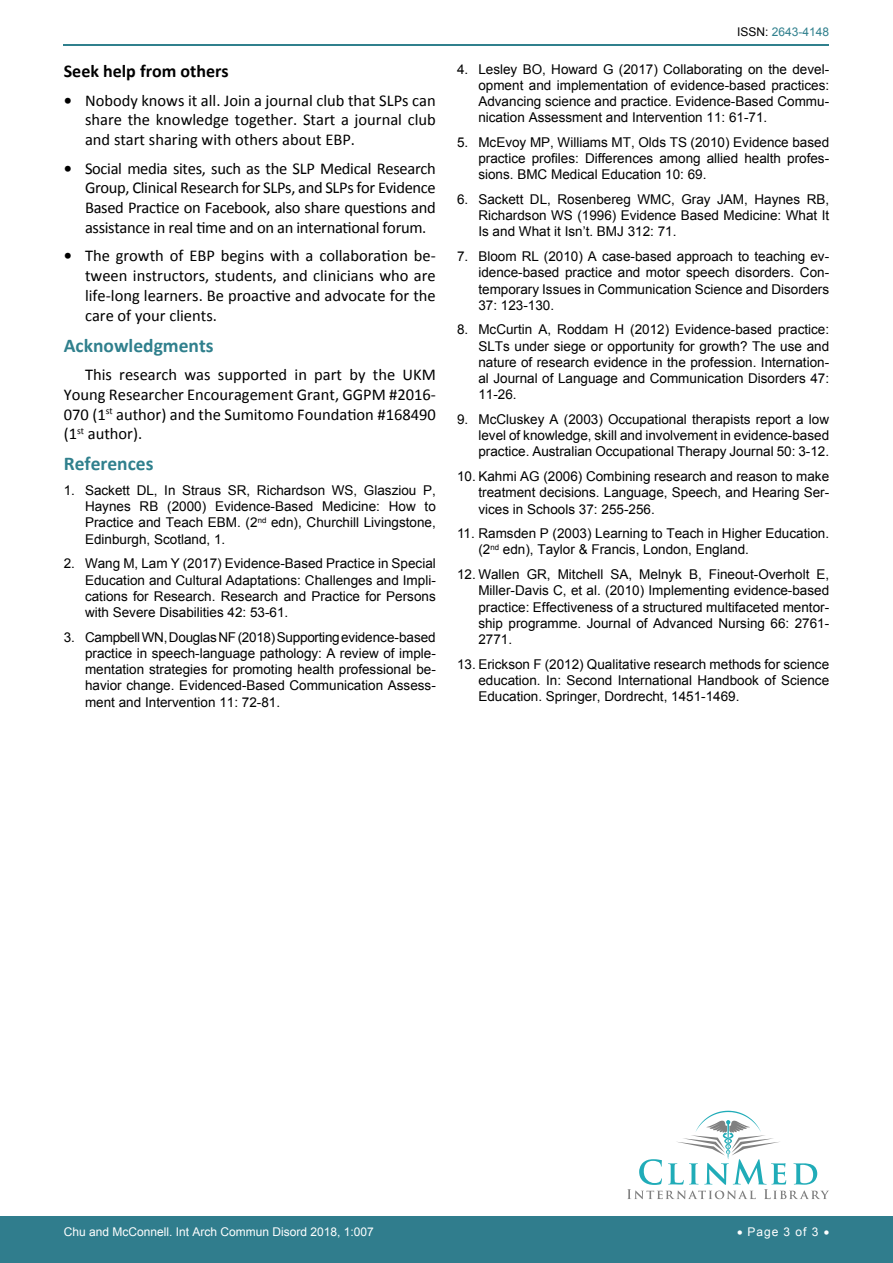
<style>
.page{position:relative;width:893px;height:1263px;background:#fff}
.page>*{position:absolute;margin:0;border:0;box-sizing:border-box;transform-origin:0 0}
.t1{font:700 19.5px "Calibri";color:#30808d}
.t2{font:700 18px "Calibri";color:#000}
.t3{font:16.5px/19.8px "Calibri";color:#000;text-align:justify}
.t4{font:13.5px/16.2px "Arial";color:#000;text-align:justify}
.t5{font:12px "Arial";color:#fff}
.t6{font:12px "Arial";color:#30808d}
.s1{font-weight:700}
.s2{color:#000}
</style>
<div class="page">
<hr style="left:64px;top:44px;width:765px;height:2px;background:#30808d">
<div style="left:0;top:1217px;width:893px;height:46px;background:#307d8d"></div>
<svg style="left:627px;top:1111px;width:202px;height:88px"></svg>
<h2 class="t2" style="left:64px;top:60px;width:166px">Seek help from others</h2>
<p class="t3" style="left:85px;top:90px;width:352px;text-indent:-21px"><span class="s1">•</span> Nobody knows it all. Join a journal club that SLPs can share the knowledge together. Start a journal club and start sharing with others about EBP.</p>
<p class="t3" style="left:85px;top:158px;width:352px;text-indent:-21px"><span class="s1">•</span> Social media sites, such as the SLP Medical Research Group, Clinical Research for SLPs, and SLPs for Evidence Based Practice on Facebook, also share questions and assistance in real time and on an international forum.</p>
<p class="t3" style="left:85px;top:246px;width:352px;text-indent:-21px"><span class="s1">•</span> The growth of EBP begins with a collaboration be&shy;tween instructors, students, and clinicians who are life-long learners. Be proactive and advocate for the care of your clients.</p>
<h1 class="t1" style="left:64px;top:333px;width:151px">Acknowledgments</h1>
<p class="t3" style="left:64px;top:365px;width:374px;text-indent:21px">This research was supported in part by the UKM Young Researcher Encouragement Grant, GGPM #2016- 070 (1<sup>st</sup> author) and the Sumitomo Foundation #168490 (1<sup>st</sup> author).</p>
<h1 class="t1" style="left:64px;top:451px;width:91px">References</h1>
<p class="t4" style="left:85px;top:482px;width:352px;text-indent:-21px">1. Sackett DL, In Straus SR, Richardson WS, Glasziou P, Haynes RB (2000) Evidence-Based Medicine: How to Practice and Teach EBM. (2<sup>nd</sup> edn), Churchill Livingstone, Edinburgh, Scotland, 1.</p>
<p class="t4" style="left:85px;top:556px;width:352px;text-indent:-21px">2. Wang M, Lam Y (2017) Evidence-Based Practice in Special Education and Cultural Adaptations: Challenges and Impli&shy;cations for Research. Research and Practice for Persons with Severe Disabilities 42: 53-61.</p>
<p class="t4" style="left:85px;top:629px;width:352px;text-indent:-21px">3. Campbell WN, Douglas NF (2018) Supporting evidence-based practice in speech-language pathology: A review of imple&shy;mentation strategies for promoting health professional be&shy;havior change. Evidenced-Based Communication Assess&shy;ment and Intervention 11: 72-81.</p>
<p class="t6" style="left:737px;top:24px;width:94px"><span class="s2">ISSN:</span> 2643-4148</p>
<p class="t4" style="left:478px;top:61px;width:352px;text-indent:-21px">4. Lesley BO, Howard G (2017) Collaborating on the devel&shy;opment and implementation of evidence-based practices:<br>Advancing science and practice. Evidence-Based Commu&shy;nication Assessment and Intervention 11: 61-71.</p>
<p class="t4" style="left:478px;top:134px;width:352px;text-indent:-21px">5. McEvoy MP, Williams MT, Olds TS (2010) Evidence based practice profiles: Differences among allied health profes&shy;sions. BMC Medical Education 10: 69.</p>
<p class="t4" style="left:478px;top:191px;width:352px;text-indent:-21px">6. Sackett DL, Rosenbereg WMC, Gray JAM, Haynes RB, Richardson WS (1996) Evidence Based Medicine: What It Is and What it Isn’t. BMJ 312: 71.</p>
<p class="t4" style="left:478px;top:248px;width:352px;text-indent:-21px">7. Bloom RL (2010) A case-based approach to teaching ev&shy;idence-based practice and motor speech disorders. Con&shy;temporary Issues in Communication Science and Disorders 37: 123-130.</p>
<p class="t4" style="left:478px;top:322px;width:352px;text-indent:-21px">8. McCurtin A, Roddam H (2012) Evidence-based practice:<br>SLTs under siege or opportunity for growth? The use and nature of research evidence in the profession. Internation&shy;al Journal of Language and Communication Disorders 47:<br>11-26.</p>
<p class="t4" style="left:478px;top:411px;width:352px;text-indent:-21px">9. McCluskey A (2003) Occupational therapists report a low level of knowledge, skill and involvement in evidence-based practice. Australian Occupational Therapy Journal 50: 3-12.</p>
<p class="t4" style="left:478px;top:468px;width:352px;text-indent:-21px">10. Kahmi AG (2006) Combining research and reason to make treatment decisions. Language, Speech, and Hearing Ser&shy;vices in Schools 37: 255-256.</p>
<p class="t4" style="left:478px;top:525px;width:352px;text-indent:-21px">11. Ramsden P (2003) Learning to Teach in Higher Education. (2<sup>nd</sup> edn), Taylor &amp; Francis, London, England.</p>
<p class="t4" style="left:478px;top:566px;width:352px;text-indent:-21px">12. Wallen GR, Mitchell SA, Melnyk B, Fineout-Overholt E, Miller-Davis C, et al. (2010) Implementing evidence-based practice: Effectiveness of a structured multifaceted mentor&shy;ship programme. Journal of Advanced Nursing 66: 2761- 2771.</p>
<p class="t4" style="left:478px;top:656px;width:352px;text-indent:-21px">13. Erickson F (2012) Qualitative research methods for science education. In: Second International Handbook of Science Education. Springer, Dordrecht, 1451-1469.</p>
<p class="t5" style="left:64px;top:1223px;width:312px">Chu and McConnell. Int Arch Commun Disord 2018, 1:007</p>
<p class="t5" style="left:737px;top:1223px;width:94px">• Page 3 of 3 •</p>
</div>
